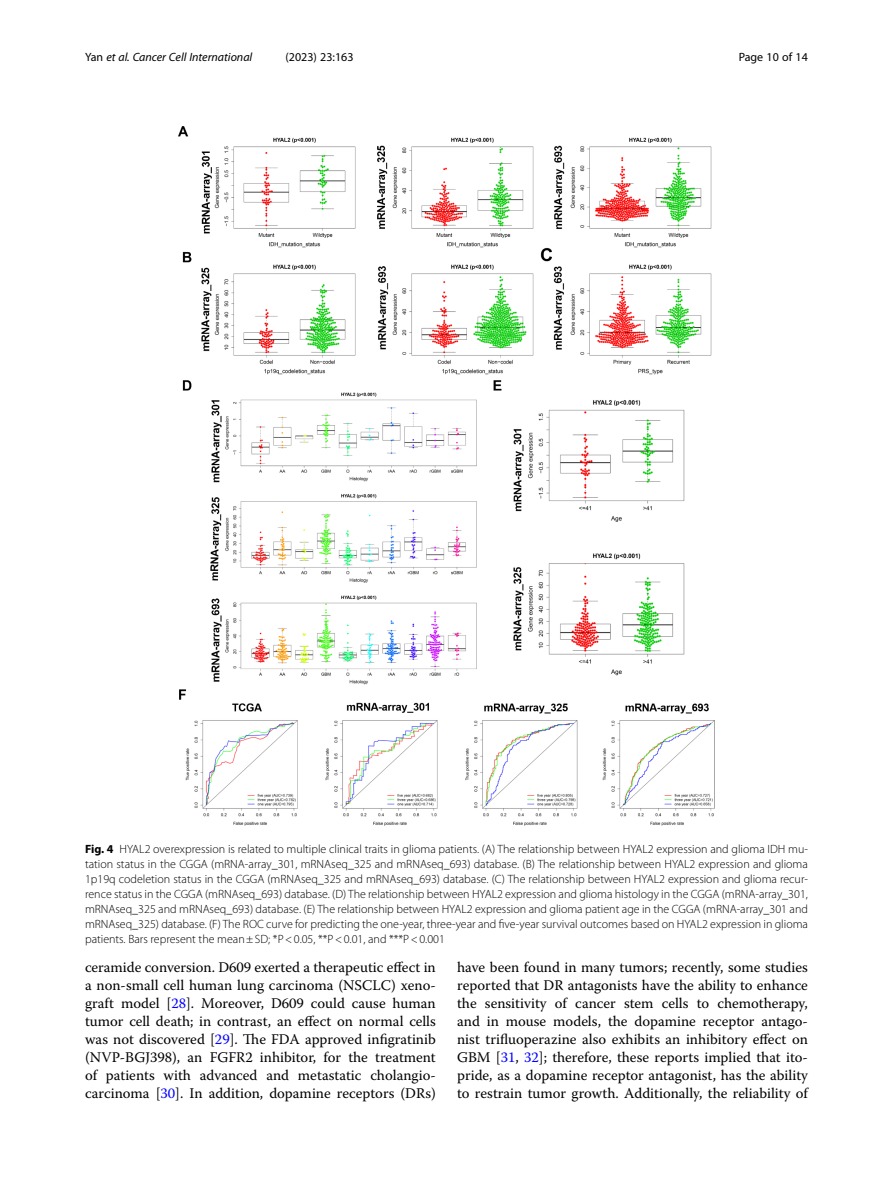
<style>
.page{position:relative;width:893px;height:1191px;background:#fff}
.page>*{position:absolute;margin:0;border:0;box-sizing:border-box;transform-origin:0 0}
.Body_Text_Indent{font:14.7px/18px "Warnock Pro";color:#000;text-align:justify}
.Figure_Caption{font:300 12px/15px "Myriad Pro";color:#000;text-align:justify}
.t1{font:italic 12px "Myriad Pro";color:#000}
.t2{font:12px "Myriad Pro";color:#000}
.s1{font-style:normal}
.s2{font-weight:700}
.s3{color:#00f}
</style>
<div class="page">
<img style="left:178px;top:126px;width:536px;height:699px">
<p class="t1" style="left:85px;top:50px;width:169px"><span class="s1">Yan</span> et al. Cancer Cell International</p>
<p class="t2" style="left:285px;top:50px;width:70px">(2023) 23:163</p>
<p class="t2" style="left:739px;top:50px;width:71px">Page 10 of 14</p>
<p class="Figure_Caption" style="left:85px;top:841px;width:724px"><span class="s2">Fig. 4</span> HYAL2 overexpression is related to multiple clinical traits in glioma patients. (A) The relationship between HYAL2 expression and glioma IDH mu&shy;tation status in the CGGA (mRNA-array_301, mRNAseq_325 and mRNAseq_693) database. (B) The relationship between HYAL2 expression and glioma 1p19q codeletion status in the CGGA (mRNAseq_325 and mRNAseq_693) database. (C) The relationship between HYAL2 expression and glioma recur&shy;rence status in the CGGA (mRNAseq_693) database. (D) The relationship between HYAL2 expression and glioma histology in the CGGA (mRNA-array_301, mRNAseq_325 and mRNAseq_693) database. (E) The relationship between HYAL2 expression and glioma patient age in the CGGA (mRNA-array_301 and mRNAseq_325) database. (F) The ROC curve for predicting the one-year, three-year and five-year survival outcomes based on HYAL2 expression in glioma patients. Bars represent the mean±SD; *P&lt;0.05, **P&lt;0.01, and ***P&lt;0.001</p>
<p class="Body_Text_Indent" style="left:85px;top:958px;width:352px">ceramide conversion. D609 exerted a therapeutic effect in a non-small cell human lung carcinoma (NSCLC) xeno&shy;graft model [<span class="s3">28</span>]. Moreover, D609 could cause human tumor cell death; in contrast, an effect on normal cells was not discovered [<span class="s3">29</span>]. The FDA approved infigratinib (NVP-BGJ398), an FGFR2 inhibitor, for the treatment of patients with advanced and metastatic cholangio&shy;carcinoma [<span class="s3">30</span>]. In addition, dopamine receptors (DRs)</p>
<p class="Body_Text_Indent" style="left:457px;top:958px;width:352px">have been found in many tumors; recently, some studies reported that DR antagonists have the ability to enhance the sensitivity of cancer stem cells to chemotherapy, and in mouse models, the dopamine receptor antago&shy;nist trifluoperazine also exhibits an inhibitory effect on GBM [<span class="s3">31</span>, <span class="s3">32</span>]; therefore, these reports implied that ito&shy;pride, as a dopamine receptor antagonist, has the ability to restrain tumor growth. Additionally, the reliability of</p>
</div>
